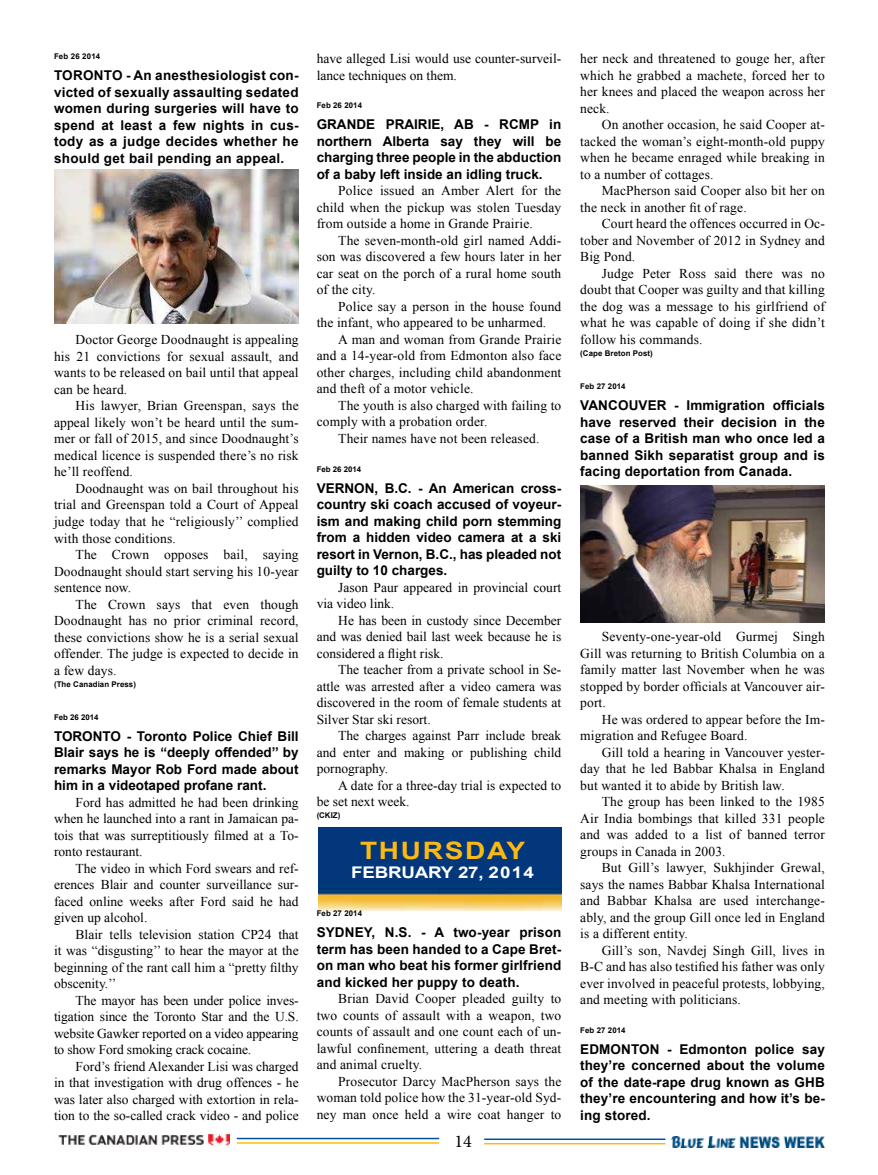
<style>
.page{position:relative;width:878px;height:1175px;background:#fff}
.page>*{position:absolute;margin:0;border:0;box-sizing:border-box;transform-origin:0 0}
.t1{font:700 24px "Arial";color:#fdb913;scale:1.17 1}
.t2{font:18px "Minion Pro";color:#000}
.t3{font:700 16.05px "Arial";letter-spacing:.06em;color:#fff;scale:1.17 1}
.t4{font:13.5px/16.5px "Times New Roman";letter-spacing:.01em;color:#000;text-align:justify}
.t5{font:700 13.5px/16.5px "Arial";letter-spacing:.01em;color:#000;text-align:justify}
.t6{font:700 7.8px "Arial";letter-spacing:.01em;color:#000}
</style>
<div class="page">
<img style="left:58px;top:1134px;width:172px;height:12px">
<hr style="left:237px;top:1137px;width:202px;height:2px;background:#00529c">
<hr style="left:237px;top:1142px;width:202px;height:1px;background:#fdb913">
<hr style="left:484px;top:1138px;width:181px;height:2px;background:#00529c">
<hr style="left:484px;top:1142px;width:181px;height:2px;background:#fdb913">
<img style="left:671px;top:1136px;width:153px;height:11px">
<img style="left:318px;top:828px;width:243px;height:83px">
<img style="left:54px;top:170px;width:244px;height:153px">
<img style="left:580px;top:485px;width:244px;height:137px">
<p class="t6" style="left:54px;top:51px;width:48px">Feb 26 2014</p>
<p class="t5" style="left:54px;top:68px;width:246px">TORONTO - An anesthesiologist con&shy;victed of sexually assaulting sedated women during surgeries will have to spend at least a few nights in cus&shy;tody as a judge decides whether he should get bail pending an appeal.</p>
<p class="t4" style="left:54px;top:331px;width:246px;text-indent:22px">Doctor George Doodnaught is appealing his 21 convictions for sexual assault, and wants to be released on bail until that appeal can be heard.</p>
<p class="t4" style="left:54px;top:397px;width:246px;text-indent:22px">His lawyer, Brian Greenspan, says the appeal likely won’t be heard until the sum&shy;mer or fall of 2015, and since Doodnaught’s medical licence is suspended there’s no risk he’ll reoffend.</p>
<p class="t4" style="left:54px;top:480px;width:246px;text-indent:22px">Doodnaught was on bail throughout his trial and Greenspan told a Court of Appeal judge today that he “religiously’’ complied with those conditions.</p>
<p class="t4" style="left:54px;top:546px;width:246px;text-indent:22px">The Crown opposes bail, saying Doodnaught should start serving his 10-year sentence now.</p>
<p class="t4" style="left:54px;top:595px;width:246px;text-indent:22px">The Crown says that even though Doodnaught has no prior criminal record, these convictions show he is a serial sexual offender. The judge is expected to decide in a few days.</p>
<p class="t6" style="left:54px;top:678px;width:83px">(The Canadian Press)</p>
<p class="t6" style="left:54px;top:711px;width:46px">Feb 26 2014</p>
<p class="t5" style="left:54px;top:728px;width:246px">TORONTO - Toronto Police Chief Bill Blair says he is “deeply offended’’ by remarks Mayor Rob Ford made about him in a videotaped profane rant.</p>
<p class="t4" style="left:54px;top:793px;width:246px;text-indent:22px">Ford has admitted he had been drinking when he launched into a rant in Jamaican pa&shy;tois that was surreptitiously filmed at a To&shy;ronto restaurant.</p>
<p class="t4" style="left:54px;top:859px;width:246px;text-indent:22px">The video in which Ford swears and ref&shy;erences Blair and counter surveillance sur&shy;faced online weeks after Ford said he had given up alcohol.</p>
<p class="t4" style="left:54px;top:925px;width:246px;text-indent:22px">Blair tells television station CP24 that it was “disgusting’’ to hear the mayor at the beginning of the rant call him a “pretty filthy obscenity.’’</p>
<p class="t4" style="left:54px;top:991px;width:246px;text-indent:22px">The mayor has been under police inves&shy;tigation since the Toronto Star and the U.S. website Gawker reported on a video appearing to show Ford smoking crack cocaine.</p>
<p class="t4" style="left:54px;top:1057px;width:246px;text-indent:22px">Ford’s friend Alexander Lisi was charged in that investigation with drug offences - he was later also charged with extortion in rela&shy;tion to the so-called crack video - and police</p>
<p class="t4" style="left:316px;top:50px;width:246px">have alleged Lisi would use counter-surveil&shy;lance techniques on them.</p>
<p class="t6" style="left:316px;top:100px;width:47px">Feb 26 2014</p>
<p class="t5" style="left:316px;top:117px;width:246px">GRANDE PRAIRIE, AB - RCMP in northern Alberta say they will be charging three people in the abduction of a baby left inside an idling truck.</p>
<p class="t4" style="left:316px;top:182px;width:246px;text-indent:22px">Police issued an Amber Alert for the child when the pickup was stolen Tuesday from outside a home in Grande Prairie.</p>
<p class="t4" style="left:316px;top:232px;width:246px;text-indent:22px">The seven-month-old girl named Addi&shy;son was discovered a few hours later in her car seat on the porch of a rural home south of the city.</p>
<p class="t4" style="left:316px;top:298px;width:246px;text-indent:22px">Police say a person in the house found the infant, who appeared to be unharmed.</p>
<p class="t4" style="left:316px;top:331px;width:246px;text-indent:22px">A man and woman from Grande Prairie and a 14-year-old from Edmonton also face other charges, including child abandonment and theft of a motor vehicle.</p>
<p class="t4" style="left:338px;top:397px;width:224px">The youth is also charged with failing to</p>
<p class="t4" style="left:316px;top:413px;width:172px">comply with a probation order.</p>
<p class="t4" style="left:338px;top:430px;width:203px">Their names have not been released.</p>
<p class="t6" style="left:316px;top:463px;width:46px">Feb 26 2014</p>
<p class="t5" style="left:316px;top:480px;width:246px">VERNON, B.C. - An American cross&shy;country ski coach accused of voyeur&shy;ism and making child porn stemming from a hidden video camera at a ski resort in Vernon, B.C., has pleaded not guilty to 10 charges.</p>
<p class="t4" style="left:316px;top:578px;width:246px;text-indent:22px">Jason Paur appeared in provincial court via video link.</p>
<p class="t4" style="left:316px;top:611px;width:246px;text-indent:22px">He has been in custody since December and was denied bail last week because he is considered a flight risk.</p>
<p class="t4" style="left:316px;top:661px;width:246px;text-indent:22px">The teacher from a private school in Se&shy;attle was arrested after a video camera was discovered in the room of female students at Silver Star ski resort.</p>
<p class="t4" style="left:316px;top:727px;width:246px;text-indent:22px">The charges against Parr include break and enter and making or publishing child pornography.</p>
<p class="t4" style="left:316px;top:776px;width:246px;text-indent:22px">A date for a three-day trial is expected to be set next week.</p>
<p class="t6" style="left:316px;top:810px;width:25px">(CKIZ)</p>
<h1 class="t1" style="left:360px;top:834px;width:19px">thursday</h1>
<p class="t3" style="left:351px;top:861px;width:12px">february</p>
<p class="t3" style="left:458px;top:861px;width:66px">27, 2014</p>
<p class="t6" style="left:317px;top:908px;width:47px">Feb 27 2014</p>
<p class="t5" style="left:317px;top:924px;width:246px">SYDNEY, N.S. - A two-year prison term has been handed to a Cape Bret&shy;on man who beat his former girlfriend and kicked her puppy to death.</p>
<p class="t4" style="left:317px;top:990px;width:246px;text-indent:22px">Brian David Cooper pleaded guilty to two counts of assault with a weapon, two counts of assault and one count each of un&shy;lawful confinement, uttering a death threat and animal cruelty.</p>
<p class="t4" style="left:317px;top:1072px;width:246px;text-indent:22px">Prosecutor Darcy MacPherson says the woman told police how the 31-year-old Syd&shy;ney man once held a wire coat hanger to</p>
<h2 class="t2" style="left:454px;top:1129px;width:19px">14</h2>
<p class="t4" style="left:580px;top:50px;width:246px">her neck and threatened to gouge her, after which he grabbed a machete, forced her to her knees and placed the weapon across her neck.</p>
<p class="t4" style="left:580px;top:116px;width:246px;text-indent:22px">On another occasion, he said Cooper at&shy;tacked the woman’s eight-month-old puppy when he became enraged while breaking in to a number of cottages.</p>
<p class="t4" style="left:580px;top:182px;width:246px;text-indent:22px">MacPherson said Cooper also bit her on the neck in another fit of rage.</p>
<p class="t4" style="left:580px;top:215px;width:246px;text-indent:22px">Court heard the offences occurred in Oc&shy;tober and November of 2012 in Sydney and Big Pond.</p>
<p class="t4" style="left:580px;top:265px;width:246px;text-indent:22px">Judge Peter Ross said there was no doubt that Cooper was guilty and that killing the dog was a message to his girlfriend of what he was capable of doing if she didn’t follow his commands.</p>
<p class="t6" style="left:580px;top:348px;width:74px">(Cape Breton Post)</p>
<p class="t6" style="left:580px;top:381px;width:47px">Feb 27 2014</p>
<p class="t5" style="left:580px;top:397px;width:246px">VANCOUVER - Immigration officials have reserved their decision in the case of a British man who once led a banned Sikh separatist group and is facing deportation from Canada.</p>
<p class="t4" style="left:580px;top:628px;width:246px;text-indent:22px">Seventy-one-year-old Gurmej Singh Gill was returning to British Columbia on a family matter last November when he was stopped by border officials at Vancouver air&shy;port.</p>
<p class="t4" style="left:580px;top:710px;width:246px;text-indent:22px">He was ordered to appear before the Im&shy;migration and Refugee Board.</p>
<p class="t4" style="left:580px;top:743px;width:246px;text-indent:22px">Gill told a hearing in Vancouver yester&shy;day that he led Babbar Khalsa in England but wanted it to abide by British law.</p>
<p class="t4" style="left:580px;top:793px;width:246px;text-indent:22px">The group has been linked to the 1985<br>Air India bombings that killed 331 people and was added to a list of banned terror groups in Canada in 2003.</p>
<p class="t4" style="left:580px;top:859px;width:246px;text-indent:22px">But Gill’s lawyer, Sukhjinder Grewal, says the names Babbar Khalsa International and Babbar Khalsa are used interchange&shy;ably, and the group Gill once led in England is a different entity.</p>
<p class="t4" style="left:580px;top:941px;width:246px;text-indent:22px">Gill’s son, Navdej Singh Gill, lives in B-C and has also testified his father was only ever involved in peaceful protests, lobbying, and meeting with politicians.</p>
<p class="t6" style="left:580px;top:1024px;width:47px">Feb 27 2014</p>
<p class="t5" style="left:580px;top:1041px;width:246px">EDMONTON - Edmonton police say they’re concerned about the volume of the date-rape drug known as GHB they’re encountering and how it’s be&shy;ing stored.</p>
</div>
